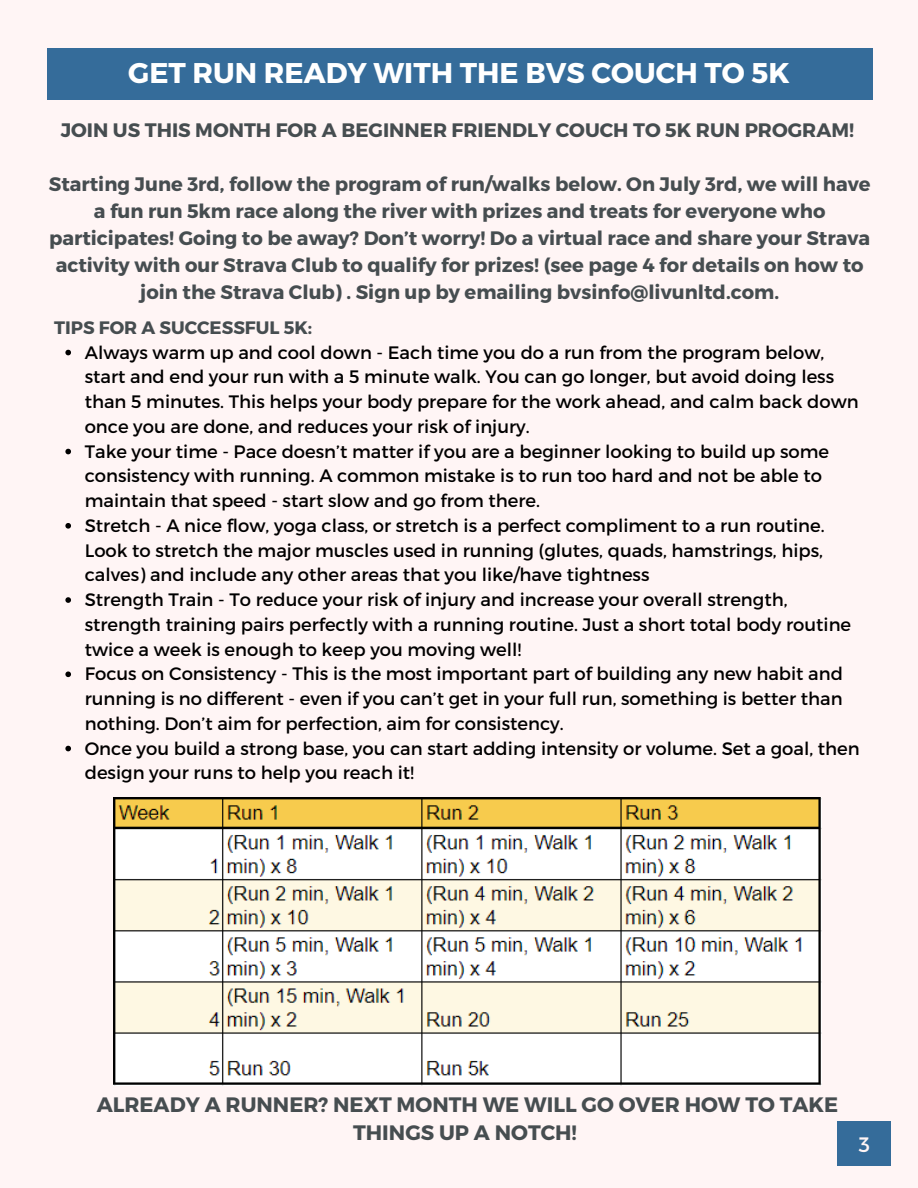
<style>
.page{position:relative;width:918px;height:1188px;background:#fff5f5}
.page>*{position:absolute;margin:0;border:0;box-sizing:border-box;transform-origin:0 0}
.t1{font:700 28.5px "Montserrat";color:#fff}
.t2{font:700 20.85px/28.2px "Montserrat";color:#464d50;text-align:center}
.t3{font:20.85px "Montserrat";color:#fff5f5}
.t4{font:700 19.5px/27px "Montserrat";color:#464d50;text-align:center}
.t5{font:18px/24.8px "Montserrat";color:#000}
.t6{font:700 18px "Montserrat";color:#464d50}
</style>
<div class="page">
<div style="left:838px;top:1122px;width:53px;height:44px;background:#356c9a"></div>
<div style="left:47px;top:49px;width:826px;height:51px;background:#356c9a"></div>
<img style="left:114px;top:797px;width:707px;height:288px">
<svg style="left:65px;top:350px;width:6px;height:5px"></svg>
<svg style="left:65px;top:449px;width:6px;height:5px"></svg>
<svg style="left:65px;top:523px;width:6px;height:6px"></svg>
<svg style="left:65px;top:597px;width:6px;height:6px"></svg>
<svg style="left:65px;top:671px;width:6px;height:6px"></svg>
<svg style="left:65px;top:746px;width:6px;height:5px"></svg>
<h2 class="t1" style="left:128px;top:54px;width:663px">GET RUN READY WITH THE BVS COUCH TO 5K</h2>
<p class="t4" style="left:61px;top:116px;width:795px">JOIN US THIS MONTH FOR A BEGINNER FRIENDLY COUCH TO 5K RUN PROGRAM!</p>
<p class="t4" style="left:49px;top:170px;width:823px">Starting June 3rd, follow the program of run/walks below. On July 3rd, we will have a fun run 5km race along the river with prizes and treats for everyone who participates! Going to be away? Don’t worry! Do a virtual race and share your Strava activity with our Strava Club to qualify for prizes! (see page 4 for details on how to join the Strava Club) . Sign up by emailing bvsinfo@livunltd.com.</p>
<p class="t6" style="left:54px;top:316px;width:260px">TIPS FOR A SUCCESSFUL 5K:</p>
<p class="t5" style="left:85px;top:339px;width:776px">Always warm up and cool down - Each time you do a run from the program below, start and end your run with a 5 minute walk. You can go longer, but avoid doing less than 5 minutes. This helps your body prepare for the work ahead, and calm back down once you are done, and reduces your risk of injury.<br>Take your time - Pace doesn’t matter if you are a beginner looking to build up some consistency with running. A common mistake is to run too hard and not be able to maintain that speed - start slow and go from there.<br>Stretch - A nice flow, yoga class, or stretch is a perfect compliment to a run routine.<br>Look to stretch the major muscles used in running (glutes, quads, hamstrings, hips, calves) and include any other areas that you like/have tightness<br>Strength Train - To reduce your risk of injury and increase your overall strength, strength training pairs perfectly with a running routine. Just a short total body routine twice a week is enough to keep you moving well!<br>Focus on Consistency - This is the most important part of building any new habit and running is no different - even if you can’t get in your full run, something is better than nothing. Don’t aim for perfection, aim for consistency.<br>Once you build a strong base, you can start adding intensity or volume. Set a goal, then design your runs to help you reach it!</p>
<p class="t2" style="left:97px;top:1090px;width:743px">ALREADY A RUNNER? NEXT MONTH WE WILL GO OVER HOW TO TAKE<br>THINGS UP A NOTCH!</p>
<p class="t3" style="left:859px;top:1131px;width:13px">3</p>
</div>
